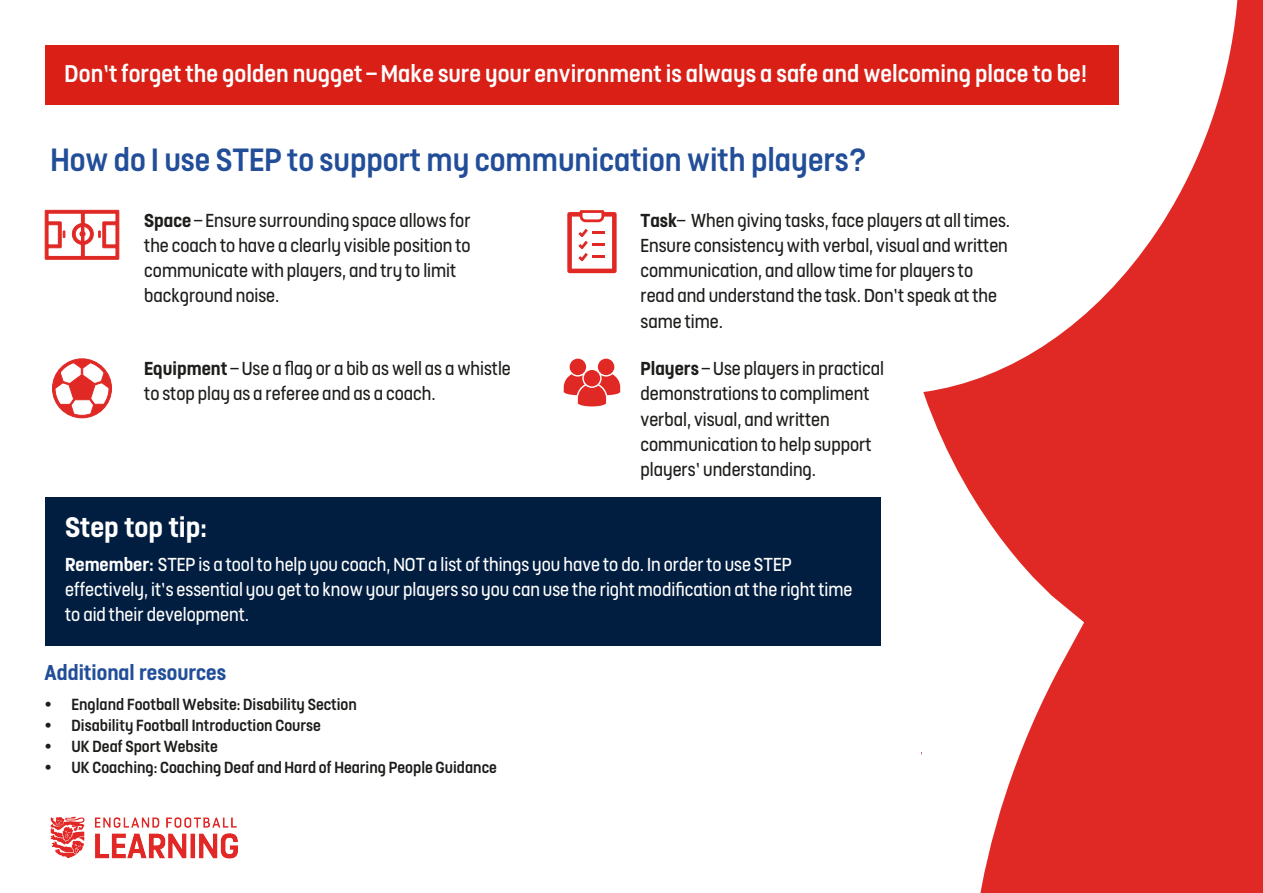
<style>
.page{position:relative;width:1263px;height:893px;background:#fff}
.page>*{position:absolute;margin:0;border:0;box-sizing:border-box;transform-origin:0 0}
.t1{font:500 36px "FS Dillon";color:#224e99}
.t2{font:700 31.65px "FS Dillon";color:#fff}
.t3{font:500 27px "FS Dillon";color:#fff}
.t4{font:700 24px "FS Dillon";color:#224e99}
.t5{font:21px/25.2px "FS Dillon";color:#1d1d1b}
.t6{font:21px/25.2px "FS Dillon";color:#fff}
.t7{font:500 18px "FS Dillon";color:#1d1d1b}
.s1{font-weight:700}
</style>
<div class="page">
<div style="left:45px;top:497px;width:835px;height:149px;background:#011d40"></div>
<svg style="left:45px;top:210px;width:74px;height:50px"></svg>
<svg style="left:567px;top:210px;width:50px;height:63px"></svg>
<svg style="left:52px;top:358px;width:60px;height:60px"></svg>
<div style="left:570px;top:359px;width:16px;height:16px;background:#e02925;border-radius:50%"></div>
<div style="left:598px;top:359px;width:16px;height:16px;background:#e02925;border-radius:50%"></div>
<svg style="left:584px;top:370px;width:16px;height:16px"></svg>
<svg style="left:564px;top:374px;width:56px;height:32px"></svg>
<svg style="left:1186px;top:0;width:77px;height:346px;fill:#e02925"></svg>
<div style="left:1186px;top:346px;width:77px;height:547px;background:#e02925"></div>
<svg style="left:922px;top:104px;width:264px;height:789px;fill:#e02925"></svg>
<img style="left:50px;top:816px;width:189px;height:43px">
<div style="left:45px;top:45px;width:1074px;height:59px;background:#d91f16"></div>
<p class="t3" style="left:65px;top:55px;width:1024px">Don’t forget the golden nugget – Make sure your environment is always a safe and welcoming place to be!</p>
<p class="t1" style="left:50px;top:135px;width:819px">How do I use STEP to support my communication with players?</p>
<p class="t5" style="left:144px;top:206px;width:328px"><span class="s1">Space</span> – Ensure surrounding space allows for the coach to have a clearly visible position to communicate with players, and try to limit background noise.</p>
<p class="t5" style="left:640px;top:206px;width:371px"><span class="s1">Task</span>– When giving tasks, face players at all times.<br>Ensure consistency with verbal, visual and written communication, and allow time for players to read and understand the task. Don’t speak at the same time.</p>
<p class="t5" style="left:144px;top:355px;width:368px"><span class="s1">Equipment</span> – Use a flag or a bib as well as a whistle to stop play as a referee and as a coach.</p>
<p class="t5" style="left:640px;top:355px;width:245px"><span class="s1">Players</span> – Use players in practical demonstrations to compliment verbal, visual, and written communication to help support players’ understanding.</p>
<p class="t2" style="left:65px;top:505px;width:144px">Step top tip:</p>
<p class="t6" style="left:65px;top:550px;width:789px"><span class="s1">Remember:</span> STEP is a tool to help you coach, NOT a list of things you have to do. In order to use STEP effectively, it’s essential you get to know your players so you can use the right modification at the right time to aid their development.</p>
<p class="t4" style="left:44px;top:655px;width:183px">Additional resources</p>
<p class="t7" style="left:44px;top:691px;width:314px">• England Football Website: Disability Section</p>
<p class="t7" style="left:44px;top:712px;width:278px">• Disability Football Introduction Course</p>
<p class="t7" style="left:44px;top:733px;width:175px">• UK Deaf Sport Website</p>
<p class="t7" style="left:44px;top:754px;width:454px">• UK Coaching: Coaching Deaf and Hard of Hearing People Guidance</p>
</div>
